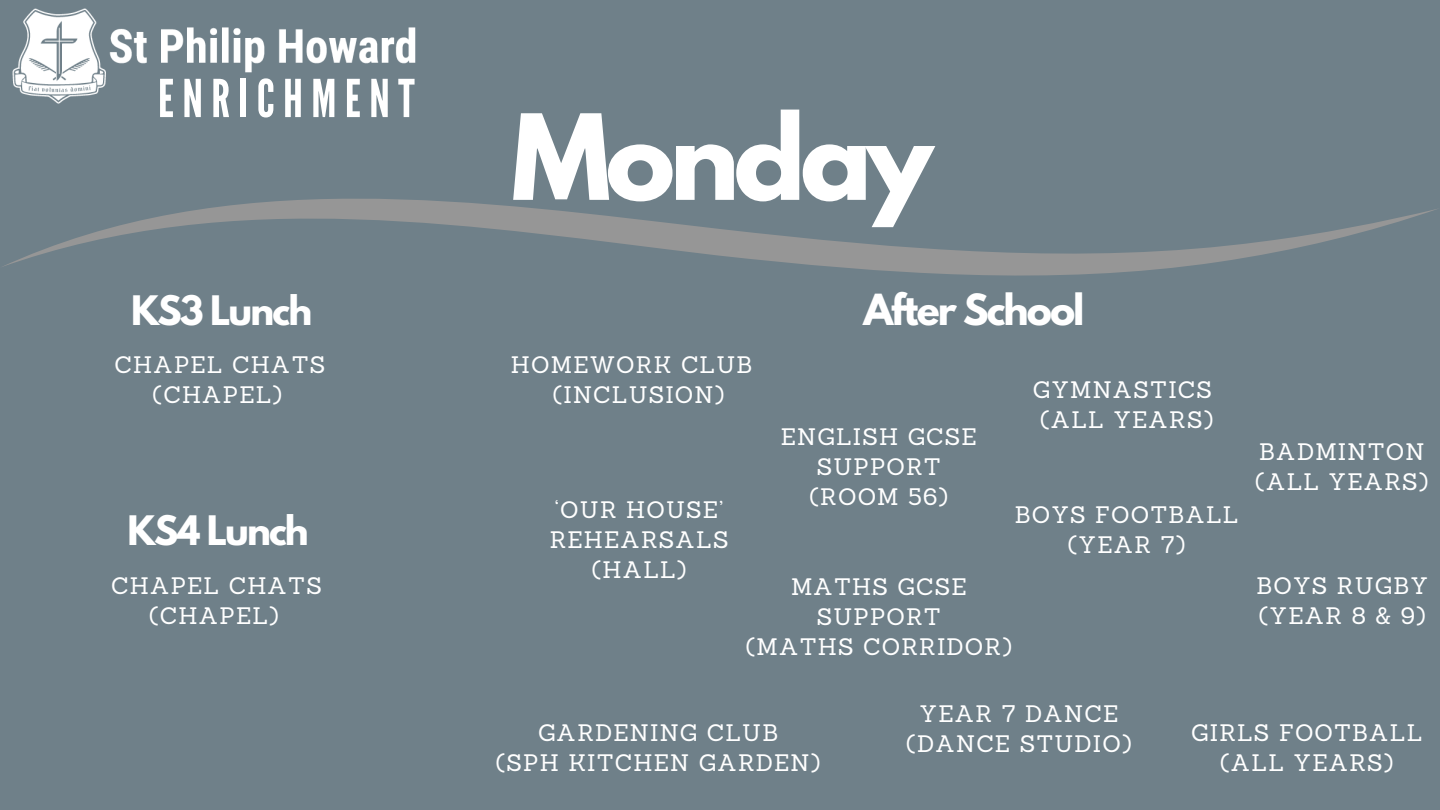
<style>
.page{position:relative;width:1440px;height:810px;background:#6f8089}
.page>*{position:absolute;margin:0;border:0;box-sizing:border-box;transform-origin:0 0}
.t1{font:700 105px "League Spartan";letter-spacing:-.05em;color:#fff}
.t2{font:52.1px "League Gothic";letter-spacing:.16em;color:#fff}
.t3{font:700 38px "League Spartan";letter-spacing:-.05em;color:#fff}
.t4{font:700 36px "League Spartan";letter-spacing:-.05em;color:#fff}
.t5{font:23.2px/30px "Sanchez";letter-spacing:.05em;color:#fff;text-align:center}
</style>
<div class="page">
<img style="left:12px;top:8px;width:404px;height:96px">
<div style="left:271px;top:69px;width:171px;height:119px;background:#6f8089"></div>
<svg style="left:3px;top:198px;width:1434px;height:78px"></svg>
<p class="t2" style="left:158px;top:68px;width:258px">ENRICHMENT</p>
<p class="t4" style="left:131px;top:293px;width:183px">KS3 Lunch</p>
<p class="t5" style="left:115px;top:349px;width:212px">CHAPEL CHATS</p>
<p class="t5" style="left:153px;top:379px;width:131px">(CHAPEL)</p>
<p class="t4" style="left:128px;top:513px;width:183px">KS4 Lunch</p>
<p class="t5" style="left:111px;top:570px;width:212px">CHAPEL CHATS</p>
<p class="t5" style="left:149px;top:600px;width:131px">(CHAPEL)</p>
<p class="t1" style="left:511px;top:105px;width:423px">Monday</p>
<p class="t3" style="left:863px;top:291px;width:223px">After School</p>
<p class="t5" style="left:511px;top:349px;width:243px">HOMEWORK CLUB</p>
<p class="t5" style="left:553px;top:379px;width:173px">(INCLUSION)</p>
<p class="t5" style="left:1033px;top:374px;width:181px">GYMNASTICS</p>
<p class="t5" style="left:1040px;top:404px;width:175px">(ALL YEARS)</p>
<p class="t5" style="left:781px;top:422px;width:197px">ENGLISH GCSE<br>SUPPORT</p>
<p class="t5" style="left:810px;top:482px;width:140px">(ROOM 56)</p>
<p class="t5" style="left:550px;top:494px;width:180px;text-align:left">‘OUR HOUSE’<br>REHEARSALS</p>
<p class="t5" style="left:592px;top:554px;width:96px">(HALL)</p>
<p class="t5" style="left:1015px;top:500px;width:225px">BOYS FOOTBALL</p>
<p class="t5" style="left:1068px;top:530px;width:119px">(YEAR 7)</p>
<p class="t5" style="left:791px;top:571px;width:177px">MATHS GCSE<br>SUPPORT</p>
<p class="t5" style="left:746px;top:631px;width:268px">(MATHS CORRIDOR)</p>
<p class="t5" style="left:1259px;top:437px;width:167px">BADMINTON</p>
<p class="t5" style="left:1255px;top:467px;width:175px">(ALL YEARS)</p>
<p class="t5" style="left:1256px;top:570px;width:173px">BOYS RUGBY</p>
<p class="t5" style="left:1259px;top:600px;width:168px">(YEAR 8 &amp; 9)</p>
<p class="t5" style="left:538px;top:717px;width:242px">GARDENING CLUB</p>
<p class="t5" style="left:496px;top:747px;width:326px">(SPH KITCHEN GARDEN)</p>
<p class="t5" style="left:920px;top:698px;width:200px">YEAR 7 DANCE</p>
<p class="t5" style="left:906px;top:728px;width:227px">(DANCE STUDIO)</p>
<p class="t5" style="left:1191px;top:717px;width:233px">GIRLS FOOTBALL</p>
<p class="t5" style="left:1220px;top:747px;width:175px">(ALL YEARS)</p>
</div>
